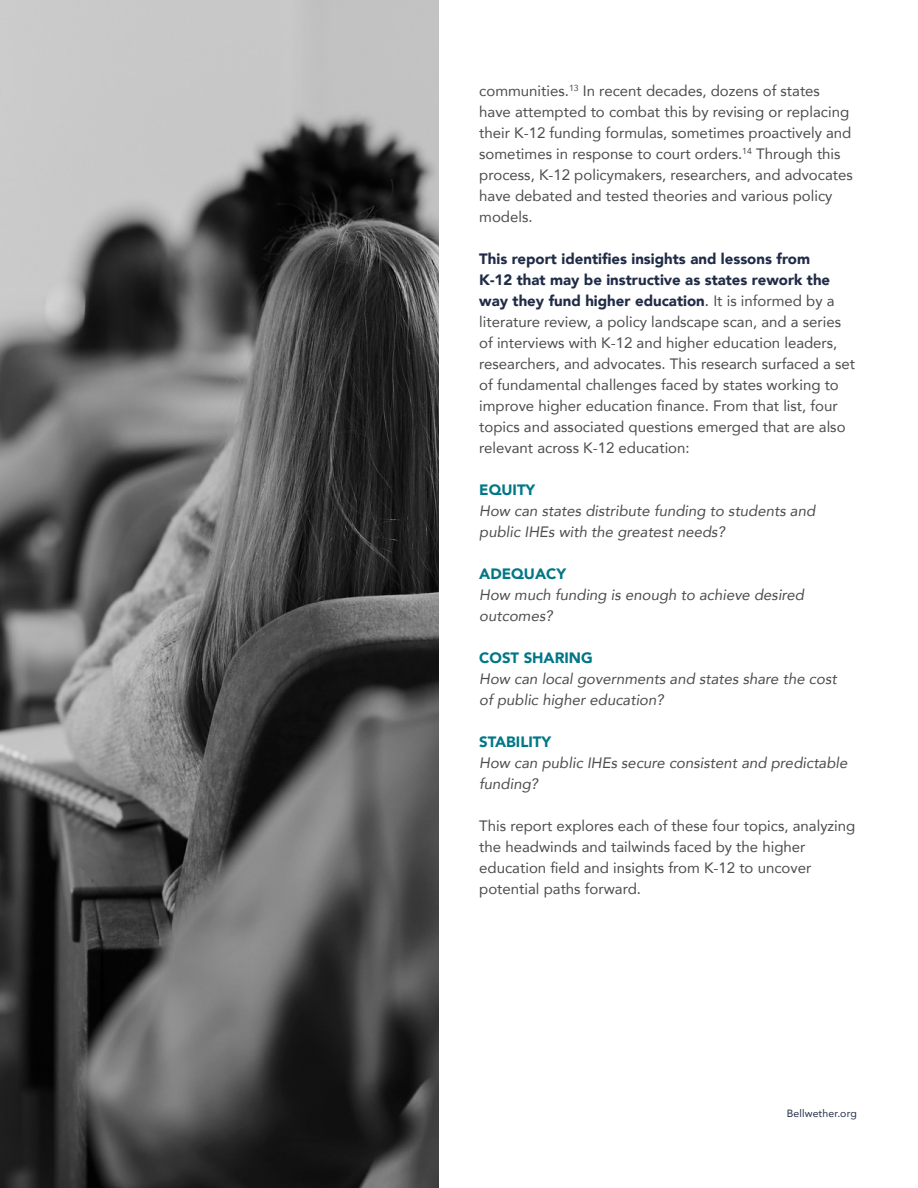
<style>
.page{position:relative;width:918px;height:1188px;background:#fff}
.page>*{position:absolute;margin:0;border:0;box-sizing:border-box;transform-origin:0 0}
.t1{font:15px/21px "Avenir";color:#4c4c4e}
.t2{font:italic 15px/21px "Avenir";color:#4c4c4e}
.t3{font:900 15px "Avenir";color:#007786}
.t4{font:10.5px "Avenir";letter-spacing:.01em;color:#202b46}
.s1{font-weight:900;color:#202b46}
.s2{color:#202b46}
</style>
<div class="page">
<img style="left:0;top:0;width:439px;height:1188px">
<p class="t1" style="left:479px;top:80px;width:375px">communities.<sup>13</sup> In recent decades, dozens of states have attempted to combat this by revising or replacing their K-12 funding formulas, sometimes proactively and sometimes in response to court orders.<sup>14</sup> Through this process, K-12 policymakers, researchers, and advocates have debated and tested theories and various policy models.</p>
<p class="t1" style="left:479px;top:248px;width:377px"><span class="s1">This report identifies insights and lessons from<br>K-12 that may be instructive as states rework the way they fund higher education</span><span class="s2">.</span> It is informed by a literature review, a policy landscape scan, and a series of interviews with K-12 and higher education leaders, researchers, and advocates. This research surfaced a set of fundamental challenges faced by states working to improve higher education finance. From that list, four topics and associated questions emerged that are also relevant across K-12 education:</p>
<p class="t3" style="left:479px;top:477px;width:58px">EQUITY</p>
<p class="t2" style="left:479px;top:500px;width:338px">How can states distribute funding to students and public IHEs with the greatest needs?</p>
<p class="t3" style="left:479px;top:561px;width:88px">ADEQUACY</p>
<p class="t2" style="left:479px;top:584px;width:326px">How much funding is enough to achieve desired outcomes?</p>
<p class="t3" style="left:479px;top:645px;width:115px">COST SHARING</p>
<p class="t2" style="left:479px;top:668px;width:359px">How can local governments and states share the cost of public higher education?</p>
<p class="t3" style="left:479px;top:729px;width:73px">STABILITY</p>
<p class="t2" style="left:479px;top:752px;width:370px">How can public IHEs secure consistent and predictable funding?</p>
<p class="t1" style="left:479px;top:815px;width:378px">This report explores each of these four topics, analyzing the headwinds and tailwinds faced by the higher education field and insights from K-12 to uncover potential paths forward.</p>
<p class="t4" style="left:787px;top:1105px;width:71px">Bellwether.org</p>
</div>
